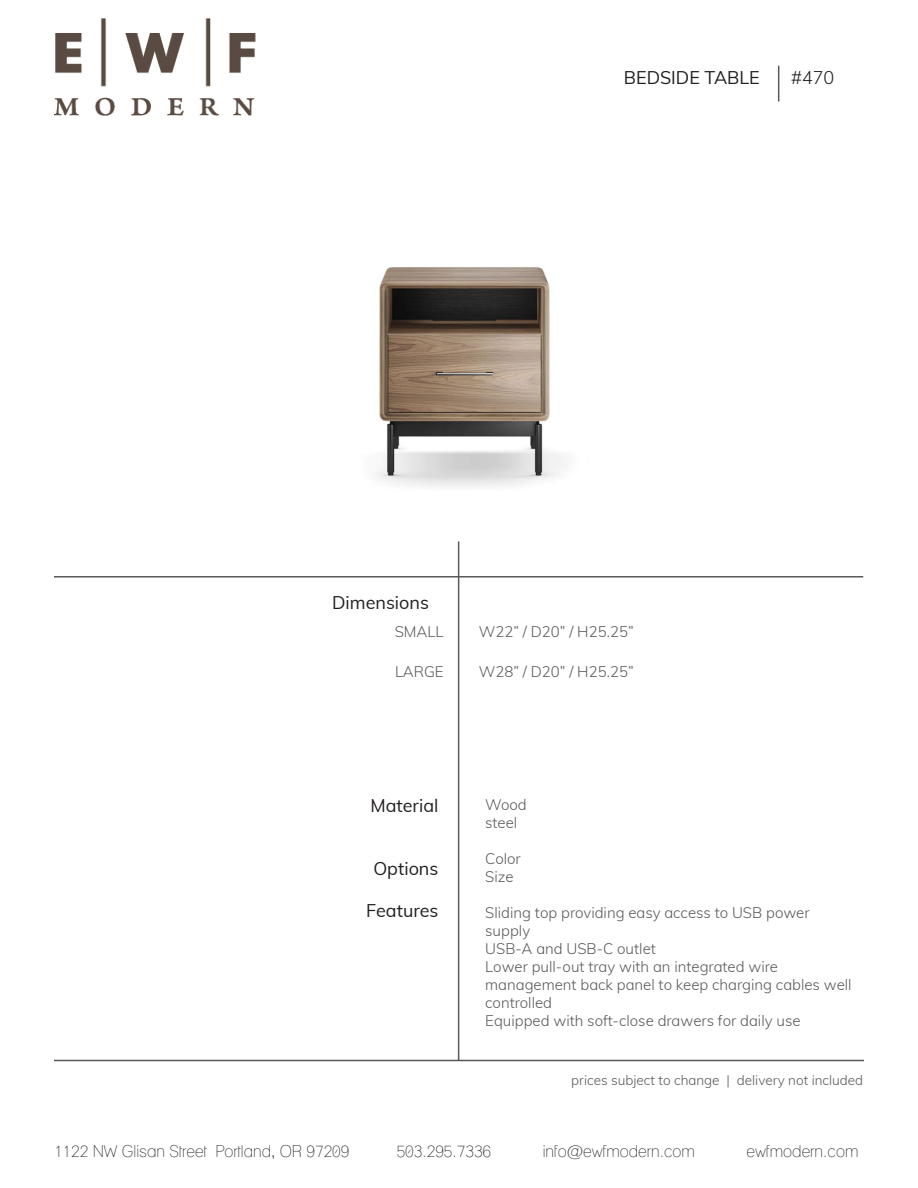
<style>
.page{position:relative;width:918px;height:1188px;background:#fff}
.page>*{position:absolute;margin:0;border:0;box-sizing:border-box;transform-origin:0 0}
.t1{font:18px "Muli";color:#231f20}
.t2{font:300 18px "Muli";color:#231f20}
.t3{font:condensed 16.5px "Lane";color:#231f20}
.t4{font:300 15px/18px "Muli";color:#58595b}
.t5{font:300 13.5px "Muli";color:#58595b}
</style>
<div class="page">
<img style="left:376px;top:267px;width:189px;height:220px">
<img style="left:54px;top:18px;width:202px;height:98px">
<hr style="left:54px;top:1060px;width:810px;height:1px;background:#58595b">
<hr style="left:54px;top:576px;width:809px;height:2px;background:#58595b">
<hr style="left:458px;top:541px;width:1px;height:520px;background:#58595b">
<hr style="left:778px;top:66px;width:1px;height:36px;background:#58595b">
<p class="t1" style="left:624px;top:64px;width:138px">BEDSIDE TABLE</p>
<p class="t2" style="left:791px;top:65px;width:45px">#470</p>
<p class="t1" style="left:332px;top:590px;width:98px">Dimensions</p>
<p class="t4" style="left:395px;top:621px;width:50px">SMALL</p>
<p class="t4" style="left:395px;top:662px;width:50px">LARGE</p>
<p class="t4" style="left:479px;top:621px;width:156px">W22” / D20” / H25.25”</p>
<p class="t4" style="left:479px;top:662px;width:156px">W28” / D20” / H25.25”</p>
<p class="t1" style="left:370px;top:792px;width:70px">Material</p>
<p class="t1" style="left:373px;top:855px;width:67px">Options</p>
<p class="t1" style="left:366px;top:897px;width:74px">Features</p>
<p class="t4" style="left:485px;top:795px;width:43px">Wood</p>
<p class="t4" style="left:485px;top:813px;width:34px">steel</p>
<p class="t4" style="left:485px;top:849px;width:37px">Color</p>
<p class="t4" style="left:485px;top:867px;width:30px">Size</p>
<p class="t4" style="left:485px;top:903px;width:326px">Sliding top providing easy access to USB power supply</p>
<p class="t4" style="left:485px;top:939px;width:172px">USB-A and USB-C outlet</p>
<p class="t4" style="left:485px;top:957px;width:368px">Lower pull-out tray with an integrated wire management back panel to keep charging cables well controlled</p>
<p class="t4" style="left:485px;top:1011px;width:317px">Equipped with soft-close drawers for daily use</p>
<p class="t5" style="left:571px;top:1071px;width:293px">prices subject to change | delivery not included</p>
<p class="t3" style="left:54px;top:1141px;width:297px">1122 NW Glisan Street Portland, OR 97209</p>
<p class="t3" style="left:397px;top:1141px;width:96px">503.295.7336</p>
<p class="t3" style="left:543px;top:1141px;width:154px">info@ewfmodern.com</p>
<p class="t3" style="left:747px;top:1141px;width:113px">ewfmodern.com</p>
</div>
